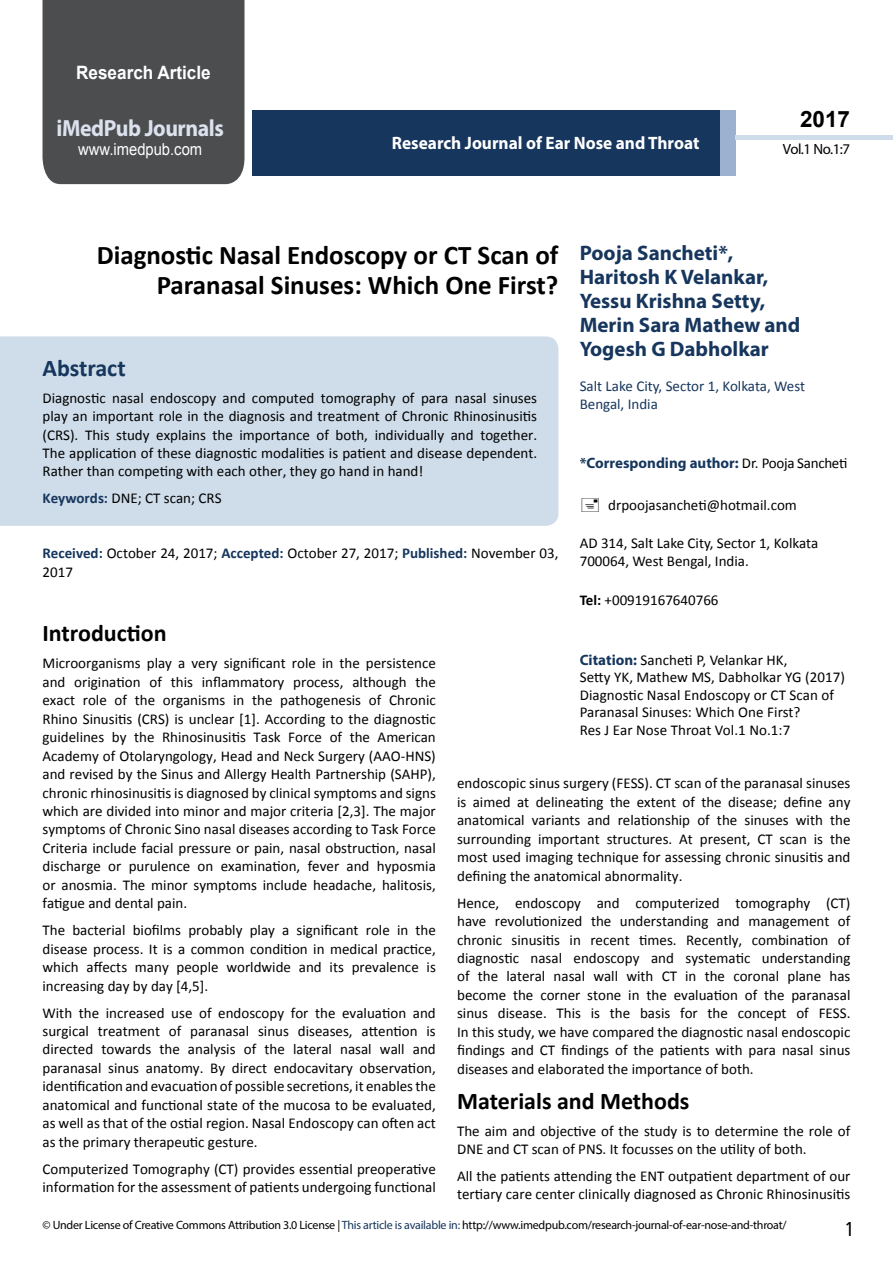
<style>
.page{position:relative;width:893px;height:1263px;background:#fff}
.page>*{position:absolute;margin:0;border:0;box-sizing:border-box;transform-origin:0 0}
.t1{font:700 27px/29.7px "Calibri";color:#000;text-align:right}
.t2{font:25.5px "Tunga";color:#000}
.t3{font:700 24px "Calibri";color:#000}
.t4{font:700 24px "Calibri";color:#16365d}
.t5{font:700 23.4px "Myriad Pro";letter-spacing:-.02em;color:#dbe1ed;scale:.93 1}
.t6{font:700 22.5px "Arial";color:#000}
.t7{font:700 21px/24px "Myriad Pro";color:#16365d}
.t8{font:700 18.45px "Arial";color:#fff;scale:.93 1}
.t9{font:700 18px "Myriad Pro";color:#fff;scale:.96 1}
.t10{font:16.5px "Arial";color:#fff;scale:.89 1}
.t11{font:15px/18.5px "Calibri";color:#000}
.t12{font:15px/17.4px "Calibri";color:#16365d}
.t13{font:700 15px "Myriad Pro";color:#16365d}
.t14{font:14.85px "Myriad Pro";color:#000}
.t15{font:12px "Myriad Pro";letter-spacing:-.02em;color:#000}
.s1{font-weight:700;color:#16365d}
.s2{font-family:"Calibri";font-weight:400;color:#000}
.s3{font-weight:700}
.s4{font-family:"Myriad Pro";font-weight:700;color:#16365d}
.s5{color:#16365d}
</style>
<div class="page">
<div style="left:252px;top:110px;width:469px;height:66px;background:#16365d"></div>
<div style="left:720px;top:110px;width:16px;height:66px;background:#9bb1cf"></div>
<div style="left:43px;top:0;width:201px;height:184px;background:#4c4d4f"></div>
<div style="left:736px;top:135px;width:157px;height:5px;background:#cfdce9"></div>
<div style="left:0;top:336px;width:558px;height:190px;background:#cfdce9"></div>
<p class="t8" style="left:76px;top:60px;width:146px">Research Article</p>
<h3 class="t5" style="left:57px;top:113px;width:181px">iMedPub Journals</h3>
<p class="t10" style="left:78px;top:138px;width:141px">www.imedpub.com</p>
<p class="t9" style="left:392px;top:132px;width:322px">Research Journal of Ear Nose and Throat</p>
<h3 class="t6" style="left:800px;top:104px;width:52px">2017</h3>
<p class="t14" style="left:783px;top:140px;width:69px">Vol.1 No.1:7</p>
<h1 class="t1" style="left:97px;top:240px;width:463px">Diagnostic Nasal Endoscopy or CT Scan of<br>Paranasal Sinuses: Which One First?</h1>
<h3 class="t4" style="left:43px;top:352px;width:85px">Abstract</h3>
<p class="t11" style="left:43px;top:388px;width:496px;text-align:justify">Diagnostic nasal endoscopy and computed tomography of para nasal sinuses play an important role in the diagnosis and treatment of Chronic Rhinosinusitis (CRS). This study explains the importance of both, individually and together.<br>The application of these diagnostic modalities is patient and disease dependent.<br>Rather than competing with each other, they go hand in hand!</p>
<p class="t11" style="left:43px;top:489px;width:181px"><span class="s1">Keywords:</span> DNE; CT scan; CRS</p>
<p class="t11" style="left:43px;top:544px;width:517px"><span class="s1">Received:</span> October 24, 2017; <span class="s1">Accepted:</span> October 27, 2017; <span class="s1">Published:</span> November 03,<br>2017</p>
<h3 class="t7" style="left:580px;top:240px;width:222px">Pooja Sancheti*,<br>Haritosh K Velankar,<br>Yessu Krishna Setty,<br>Merin Sara Mathew and<br>Yogesh G Dabholkar</h3>
<p class="t12" style="left:580px;top:377px;width:227px">Salt Lake City, Sector 1, Kolkata, West<br>Bengal, India</p>
<p class="t13" style="left:580px;top:454px;width:269px">*Corresponding author: <span class="s2">Dr. Pooja Sancheti</span></p>
<p class="t11" style="left:608px;top:496px;width:190px">drpoojasancheti@hotmail.com</p>
<p class="t11" style="left:580px;top:535px;width:240px;line-height:17.4px">AD 314, Salt Lake City, Sector 1, Kolkata<br>700064, West Bengal, India.</p>
<p class="t11" style="left:580px;top:590px;width:140px"><span class="s3">Tel:</span> +00919167640766</p>
<h3 class="t3" style="left:43px;top:618px;width:126px">Introduction</h3>
<p class="t11" style="left:43px;top:654px;width:395px;text-align:justify">Microorganisms play a very significant role in the persistence and origination of this inflammatory process, although the exact role of the organisms in the pathogenesis of Chronic Rhino Sinusitis (CRS) is unclear [1]. According to the diagnostic guidelines by the Rhinosinusitis Task Force of the American Academy of Otolaryngology, Head and Neck Surgery (AAO-HNS) and revised by the Sinus and Allergy Health Partnership (SAHP), chronic rhinosinusitis is diagnosed by clinical symptoms and signs which are divided into minor and major criteria [2,3]. The major symptoms of Chronic Sino nasal diseases according to Task Force Criteria include facial pressure or pain, nasal obstruction, nasal discharge or purulence on examination, fever and hyposmia or anosmia. The minor symptoms include headache, halitosis, fatigue and dental pain.</p>
<p class="t11" style="left:43px;top:921px;width:395px;text-align:justify">The bacterial biofilms probably play a significant role in the disease process. It is a common condition in medical practice, which affects many people worldwide and its prevalence is increasing day by day [4,5].</p>
<p class="t11" style="left:43px;top:1003px;width:395px;text-align:justify">With the increased use of endoscopy for the evaluation and surgical treatment of paranasal sinus diseases, attention is directed towards the analysis of the lateral nasal wall and paranasal sinus anatomy. By direct endocavitary observation, identification and evacuation of possible secretions, it enables the anatomical and functional state of the mucosa to be evaluated, as well as that of the ostial region. Nasal Endoscopy can often act as the primary therapeutic gesture.</p>
<p class="t11" style="left:43px;top:1159px;width:395px">Computerized Tomography (CT) provides essential preoperative information for the assessment of patients undergoing functional</p>
<p class="t11" style="left:580px;top:651px;width:267px;line-height:17.4px"><span class="s4">Citation:</span> Sancheti P, Velankar HK,<br>Setty YK, Mathew MS, Dabholkar YG (2017)<br>Diagnostic Nasal Endoscopy or CT Scan of Paranasal Sinuses: Which One First?<br>Res J Ear Nose Throat Vol.1 No.1:7</p>
<p class="t11" style="left:457px;top:774px;width:395px;text-align:justify">endoscopic sinus surgery (FESS). CT scan of the paranasal sinuses is aimed at delineating the extent of the disease; define any anatomical variants and relationship of the sinuses with the surrounding important structures. At present, CT scan is the most used imaging technique for assessing chronic sinusitis and defining the anatomical abnormality.</p>
<p class="t11" style="left:457px;top:893px;width:395px;text-align:justify">Hence, endoscopy and computerized tomography (CT) have revolutionized the understanding and management of chronic sinusitis in recent times. Recently, combination of diagnostic nasal endoscopy and systematic understanding of the lateral nasal wall with CT in the coronal plane has become the corner stone in the evaluation of the paranasal sinus disease. This is the basis for the concept of FESS.<br>In this study, we have compared the diagnostic nasal endoscopic findings and CT findings of the patients with para nasal sinus diseases and elaborated the importance of both.</p>
<h3 class="t3" style="left:457px;top:1085px;width:234px">Materials and Methods</h3>
<p class="t11" style="left:457px;top:1121px;width:395px">The aim and objective of the study is to determine the role of<br>DNE and CT scan of PNS. It focusses on the utility of both.</p>
<p class="t11" style="left:457px;top:1167px;width:395px">All the patients attending the ENT outpatient department of our tertiary care center clinically diagnosed as Chronic Rhinosinusitis</p>
<p class="t15" style="left:43px;top:1218px;width:746px">© Under License of Creative Commons Attribution 3.0 License | <span class="s5">This article is available in:</span> http://www.imedpub.com/research-journal-of-ear-nose-and-throat/</p>
<h2 class="t2" style="left:846px;top:1212px;width:9px">1</h2>
</div>
